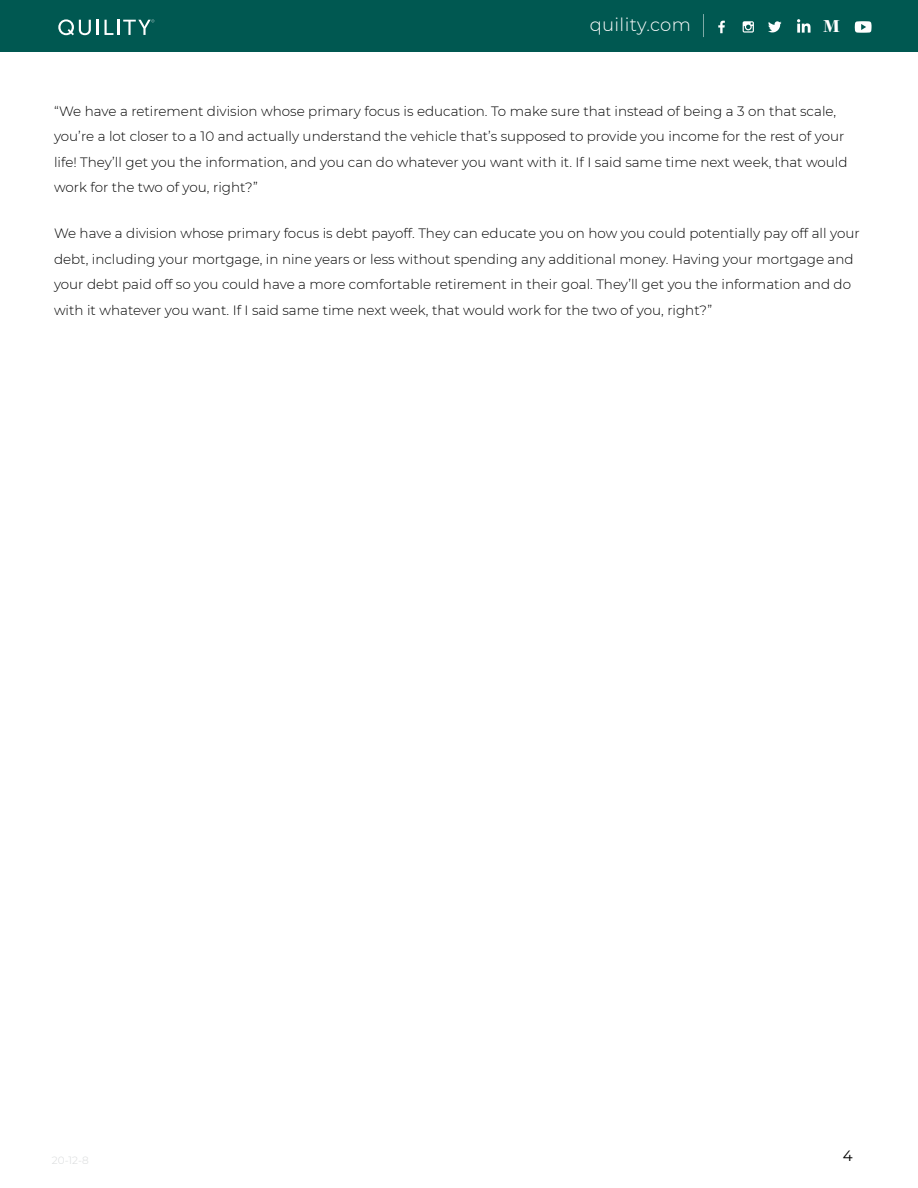
<style>
.page{position:relative;width:918px;height:1188px;background:#fff}
.page>*{position:absolute;margin:0;border:0;box-sizing:border-box;transform-origin:0 0}
.t1{font:900 19.05px "Freight Disp Pro";color:#fff}
.t2{font:300 18px "Montserrat";letter-spacing:.02em;color:#fff}
.t3{font:15px "Montserrat";color:#000}
.t4{font:300 13.5px/25.5px "Montserrat";color:#000}
.t5{font:300 10.5px "Montserrat";color:#d7d9da}
</style>
<div class="page">
<div style="left:0;top:0;width:918px;height:52px;background:#005851"></div>
<svg style="left:58px;top:19px;width:33px;height:16px"></svg>
<hr style="left:96px;top:20px;width:3px;height:15px;background:#fff">
<svg style="left:105px;top:19px;width:49px;height:16px"></svg>
<svg style="left:703px;top:14px;width:1px;height:23px"></svg>
<svg style="left:718px;top:20px;width:7px;height:14px"></svg>
<svg style="left:742px;top:21px;width:12px;height:12px"></svg>
<svg style="left:768px;top:21px;width:14px;height:12px"></svg>
<svg style="left:797px;top:19px;width:14px;height:14px"></svg>
<svg style="left:855px;top:21px;width:17px;height:12px"></svg>
<h2 class="t2" style="left:590px;top:13px;width:103px">quility.com</h2>
<h1 class="t1" style="left:823px;top:14px;width:18px">M</h1>
<p class="t4" style="left:54px;top:98px;width:795px">“We have a retirement division whose primary focus is education. To make sure that instead of being a 3 on that scale, you’re a lot closer to a 10 and actually understand the vehicle that’s supposed to provide you income for the rest of your life! They’ll get you the information, and you can do whatever you want with it. If I said same time next week, that would work for the two of you, right?”</p>
<p class="t4" style="left:54px;top:220px;width:807px">We have a division whose primary focus is debt payoff. They can educate you on how you could potentially pay off all your debt, including your mortgage, in nine years or less without spending any additional money. Having your mortgage and your debt paid off so you could have a more comfortable retirement in their goal. They’ll get you the information and do with it whatever you want. If I said same time next week, that would work for the two of you, right?”</p>
<p class="t5" style="left:52px;top:1153px;width:38px">20-12-8</p>
<p class="t3" style="left:843px;top:1146px;width:11px">4</p>
</div>
